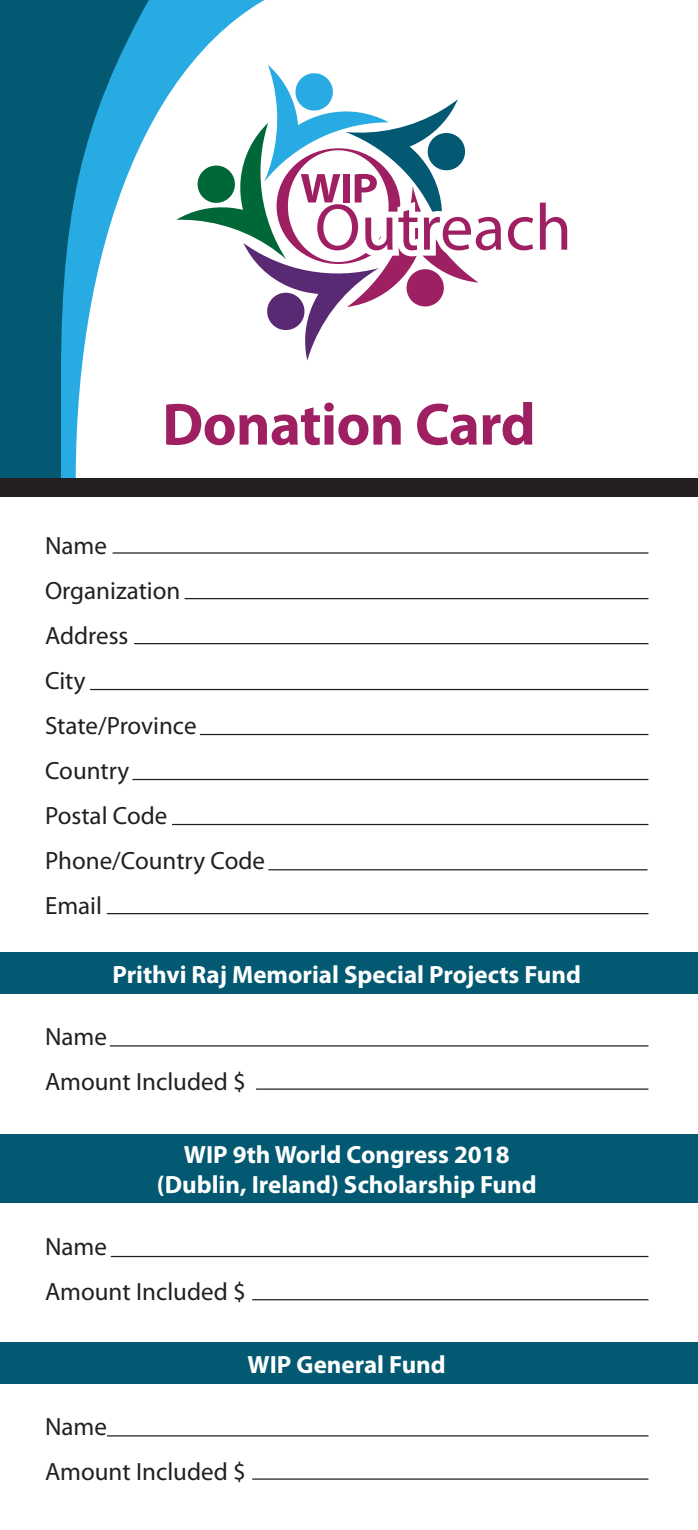
<style>
.page{position:relative;width:698px;height:1530px;background:#fff}
.page>*{position:absolute;margin:0;border:0;box-sizing:border-box;transform-origin:0 0}
.t1{font:700 60px "Myriad Pro";letter-spacing:-.01em;color:#9f1f63}
.t2{font:25px "Myriad Pro";color:#231f20}
.t3{font:700 25px/30px "Myriad Pro";color:#fff;text-align:center}
</style>
<div class="page">
<div style="left:0;top:952px;width:698px;height:42px;background:#035972"></div>
<div style="left:0;top:1343px;width:698px;height:41px;background:#035972"></div>
<div style="left:0;top:1134px;width:698px;height:68px;background:#035972"></div>
<svg style="left:317px;top:73px;width:251px;height:263px"></svg>
<svg style="left:161px;top:0;width:156px;height:479px"></svg>
<svg style="left:0;top:0;width:161px;height:479px;fill:#0b5972"></svg>
<div style="left:0;top:479px;width:698px;height:18px;background:#231f20"></div>
<hr style="left:112px;top:552px;width:536px;height:2px;background:#231f20">
<hr style="left:185px;top:598px;width:463px;height:1px;background:#231f20">
<hr style="left:134px;top:643px;width:514px;height:1px;background:#231f20">
<hr style="left:90px;top:689px;width:558px;height:1px;background:#231f20">
<hr style="left:200px;top:734px;width:448px;height:1px;background:#231f20">
<hr style="left:132px;top:779px;width:516px;height:1px;background:#231f20">
<hr style="left:172px;top:824px;width:476px;height:1px;background:#231f20">
<hr style="left:268px;top:869px;width:379px;height:1px;background:#231f20">
<hr style="left:107px;top:913px;width:541px;height:1px;background:#231f20">
<hr style="left:110px;top:1045px;width:538px;height:2px;background:#231f20">
<hr style="left:111px;top:1256px;width:537px;height:1px;background:#231f20">
<hr style="left:107px;top:1435px;width:541px;height:2px;background:#231f20">
<hr style="left:256px;top:1088px;width:392px;height:2px;background:#231f20">
<hr style="left:252px;top:1299px;width:396px;height:1px;background:#231f20">
<hr style="left:252px;top:1478px;width:396px;height:2px;background:#231f20">
<p class="t1" style="left:162px;top:385px;width:375px">Donation Card</p>
<p class="t2" style="left:45px;top:530px;width:63px">Name</p>
<p class="t2" style="left:45px;top:575px;width:137px">Organization</p>
<p class="t2" style="left:45px;top:620px;width:85px">Address</p>
<p class="t2" style="left:45px;top:665px;width:42px">City</p>
<p class="t2" style="left:45px;top:710px;width:153px">State/Province</p>
<p class="t2" style="left:45px;top:755px;width:86px">Country</p>
<p class="t2" style="left:45px;top:800px;width:124px">Postal Code</p>
<p class="t2" style="left:45px;top:845px;width:221px">Phone/Country Code</p>
<p class="t2" style="left:45px;top:890px;width:58px">Email</p>
<p class="t3" style="left:112px;top:958px;width:470px">Prithvi Raj Memorial Special Projects Fund</p>
<p class="t2" style="left:45px;top:1021px;width:63px">Name</p>
<p class="t2" style="left:45px;top:1066px;width:202px">Amount Included $</p>
<p class="t3" style="left:157px;top:1138px;width:381px">WIP 9th World Congress 2018 (Dublin, Ireland) Scholarship Fund</p>
<p class="t2" style="left:45px;top:1231px;width:63px">Name</p>
<p class="t2" style="left:45px;top:1276px;width:202px">Amount Included $</p>
<p class="t3" style="left:247px;top:1348px;width:200px">WIP General Fund</p>
<p class="t2" style="left:45px;top:1411px;width:63px">Name</p>
<p class="t2" style="left:45px;top:1456px;width:202px">Amount Included $</p>
</div>
